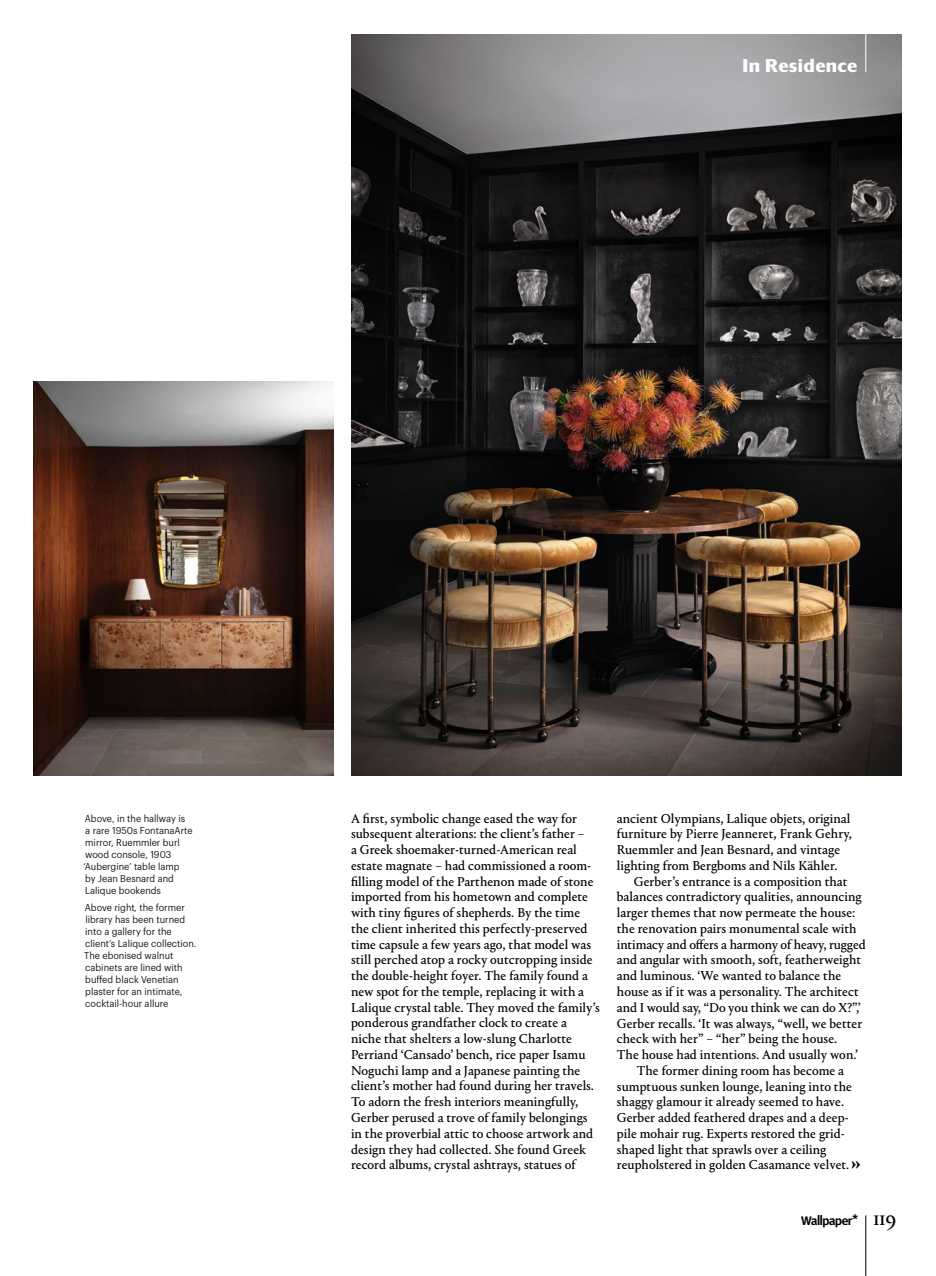
<style>
.page{position:relative;width:936px;height:1276px;background:#fff}
.page>*{position:absolute;margin:0;border:0;box-sizing:border-box;transform-origin:0 0}
.t1{font:21px "Portrait Text Regular 2";color:#000}
.t2{font:700 18px "Darby Sans Text";letter-spacing:.02em;color:#fff}
.t3{font:13.5px/15.8px "Portrait Text Regular 2";color:#000}
.t4{font:9.75px/12px "Plakat Narrow";color:#000}
.s1{font-family:"Portrait Text";font-weight:700;font-size:21px}
.s2{font-family:"Plakat Narrow";font-size:13.8px}
</style>
<div class="page">
<img style="left:351px;top:34px;width:550px;height:741px">
<hr style="left:865px;top:0;width:1px;height:72px;background:#fff">
<hr style="left:865px;top:1215px;width:1px;height:61px;background:#000">
<img style="left:34px;top:381px;width:300px;height:394px">
<h2 class="t2" style="left:742px;top:52px;width:116px">In Residence</h2>
<p class="t4" style="left:83px;top:813px;width:111px">Above, in the hallway is<br>a rare 1950s FontanaArte mirror, Ruemmler burl wood console, 1903 ‘Aubergine’ table lamp<br>by Jean Besnard and<br>Lalique bookends</p>
<p class="t4" style="left:84px;top:901px;width:114px">Above right, the former library has been turned into a gallery for the client’s Lalique collection.<br>The ebonised walnut cabinets are lined with buffed black Venetian plaster for an intimate, cocktail-hour allure</p>
<p class="t3" style="left:351px;top:809px;width:250px">A first, symbolic change eased the way for subsequent alterations: the client’s father –<br>a Greek shoemaker-turned-American real estate magnate – had commissioned a room&shy;filling model of the Parthenon made of stone imported from his hometown and complete with tiny figures of shepherds. By the time the client inherited this perfectly-preserved time capsule a few years ago, that model was still perched atop a rocky outcropping inside the double-height foyer. The family found a new spot for the temple, replacing it with a Lalique crystal table. They moved the family’s ponderous grandfather clock to create a niche that shelters a low-slung Charlotte Perriand ‘Cansado’ bench, rice paper Isamu Noguchi lamp and a Japanese painting the client’s mother had found during her travels.<br>To adorn the fresh interiors meaningfully, Gerber perused a trove of family belongings in the proverbial attic to choose artwork and design they had collected. She found Greek record albums, crystal ashtrays, statues of</p>
<p class="t3" style="left:617px;top:809px;width:237px">ancient Olympians, Lalique objets, original furniture by Pierre Jeanneret, Frank Gehry, Ruemmler and Jean Besnard, and vintage lighting from Bergboms and Nils Kähler.</p>
<p class="t3" style="left:634px;top:872px;width:215px">Gerber’s entrance is a composition that</p>
<p class="t3" style="left:617px;top:888px;width:246px">balances contradictory qualities, announcing</p>
<p class="t3" style="left:617px;top:904px;width:240px">larger themes that now permeate the house:</p>
<p class="t3" style="left:617px;top:920px;width:241px">the renovation pairs monumental scale with</p>
<p class="t3" style="left:617px;top:935px;width:250px">intimacy and offers a harmony of heavy, rugged</p>
<p class="t3" style="left:617px;top:951px;width:246px">and angular with smooth, soft, featherweight</p>
<p class="t3" style="left:617px;top:967px;width:226px">and luminous. ‘We wanted to balance the</p>
<p class="t3" style="left:617px;top:983px;width:243px">house as if it was a personality. The architect</p>
<p class="t3" style="left:617px;top:998px;width:245px">and I would say, “Do you think we can do X?”,’</p>
<p class="t3" style="left:617px;top:1014px;width:247px">Gerber recalls. ‘It was always, “well, we better</p>
<p class="t3" style="left:617px;top:1030px;width:222px">check with her” – “her” being the house.</p>
<p class="t3" style="left:617px;top:1046px;width:243px">The house had intentions. And usually won.’</p>
<p class="t3" style="left:636px;top:1062px;width:209px">The former dining room has become a</p>
<p class="t3" style="left:617px;top:1077px;width:236px">sumptuous sunken lounge, leaning into the</p>
<p class="t3" style="left:617px;top:1093px;width:229px">shaggy glamour it already seemed to have.</p>
<p class="t3" style="left:617px;top:1109px;width:233px">Gerber added feathered drapes and a deep-</p>
<p class="t3" style="left:617px;top:1125px;width:229px">pile mohair rug. Experts restored the grid-</p>
<p class="t3" style="left:617px;top:1140px;width:211px">shaped light that sprawls over a ceiling</p>
<p class="t3" style="left:617px;top:1156px;width:246px">reupholstered in golden Casamance velvet.<span class="s1">»</span></p>
<h1 class="t1" style="left:801px;top:1203px;width:97px"><span class="s2">∑</span> 119</h1>
</div>
